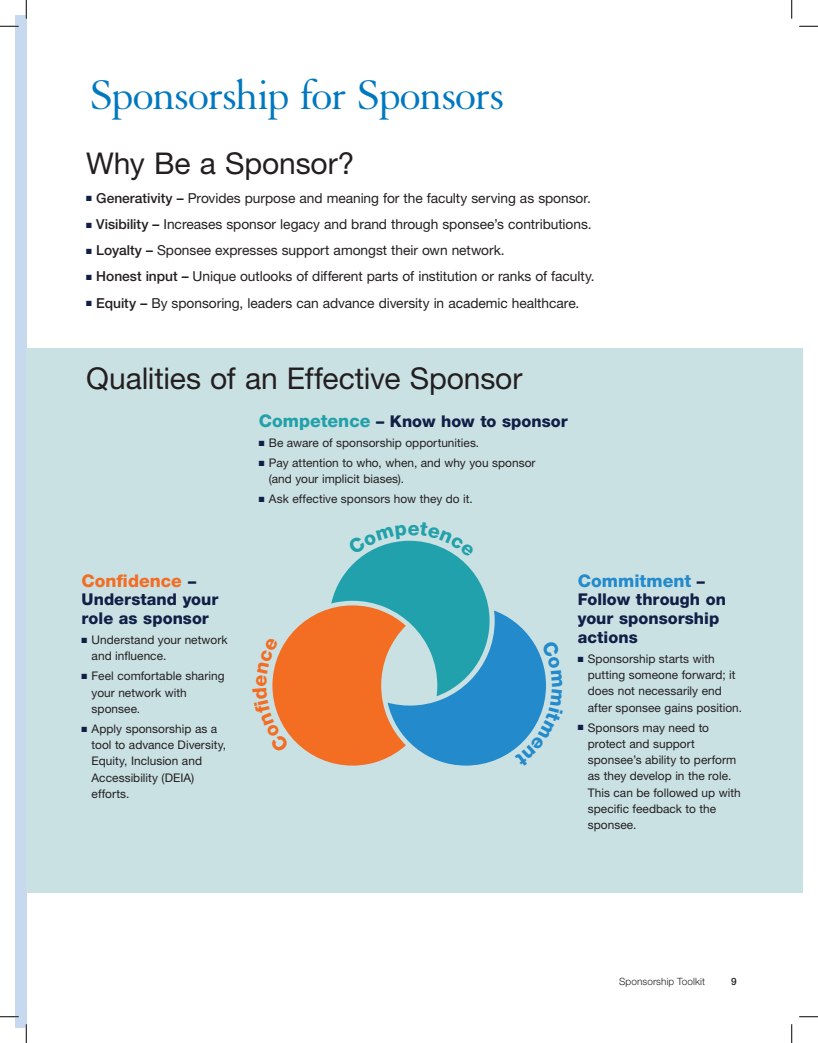
<style>
.page{position:relative;width:818px;height:1043px;background:#fff}
.page>*{position:absolute;margin:0;border:0;box-sizing:border-box;transform-origin:0 0}
.Hed-Section{font:45px "Granjon LT Std";letter-spacing:-.035em;color:#0078c0}
.Hed-B{font:30px "Helvetica Neue LT Std";letter-spacing:-.005em;color:#231f20}
.Subhed_A{font:800 17.5px "Helvetica Neue LT Std";color:#f36d23}
.Subhed_A-2{font:800 17.5px "Helvetica Neue LT Std";color:#238acb}
.Subhed_A-3{font:800 16.25px/18.8px "Helvetica Neue LT Std";color:#101f46}
.t1{font:13.75px "Helvetica Neue LT Std";letter-spacing:-.005em;color:#231f20}
.t2{font:11.88px/16.2px "Helvetica Neue LT Std";color:#231f20}
.t3{font:300 10px "Helvetica Neue LT Std";letter-spacing:.01em;color:#231f20}
.t4{font:500 10px "Helvetica Neue LT Std";color:#231f20}
.s1{color:#101f46}
.s2{font-weight:500}
.s3{font-size:16.25px;color:#101f46}
.s4{font-size:17.5px;color:#22a1a9}
</style>
<div class="page">
<div style="left:15px;top:15px;width:11px;height:1013px;background:#c7d9ef"></div>
<div style="left:26px;top:349px;width:776px;height:543px;background:#cae1e4"></div>
<svg style="left:0;top:25px;width:19px;height:2px"></svg>
<svg style="left:799px;top:25px;width:19px;height:2px"></svg>
<svg style="left:0;top:1016px;width:19px;height:1px"></svg>
<svg style="left:799px;top:1016px;width:19px;height:1px"></svg>
<svg style="left:25px;top:0;width:2px;height:19px"></svg>
<svg style="left:25px;top:1024px;width:2px;height:18px"></svg>
<svg style="left:791px;top:0;width:1px;height:19px"></svg>
<svg style="left:791px;top:1024px;width:1px;height:18px"></svg>
<svg style="left:272px;top:540px;width:274px;height:226px"></svg>
<p class="Hed-Section" style="left:90px;top:71px;width:416px">Sponsorship for Sponsors</p>
<p class="Hed-B" style="left:86px;top:145px;width:270px">Why Be a Sponsor?</p>
<p class="t1" style="left:86px;top:189px;width:506px"><span class="s1">■</span> <span class="s2">Generativity –</span> Provides purpose and meaning for the faculty serving as sponsor.</p>
<p class="t1" style="left:86px;top:216px;width:507px"><span class="s1">■</span> <span class="s2">Visibility –</span> Increases sponsor legacy and brand through sponsee’s contributions.</p>
<p class="t1" style="left:86px;top:242px;width:420px"><span class="s1">■</span> <span class="s2">Loyalty –</span> Sponsee expresses support amongst their own network.</p>
<p class="t1" style="left:86px;top:268px;width:510px"><span class="s1">■</span> <span class="s2">Honest input –</span> Unique outlooks of different parts of institution or ranks of faculty.</p>
<p class="t1" style="left:86px;top:294px;width:494px"><span class="s1">■</span> <span class="s2">Equity –</span> By sponsoring, leaders can advance diversity in academic healthcare.</p>
<p class="Hed-B" style="left:86px;top:360px;width:437px">Qualities of an Effective Sponsor</p>
<p class="Subhed_A" style="left:82px;top:570px;width:116px">Confidence <span class="s3">–</span></p>
<p class="Subhed_A-3" style="left:82px;top:590px;width:138px">Understand your role as sponsor</p>
<p class="t2" style="left:92px;top:631px;width:137px;text-indent:-10px"><span class="s1">■</span> Understand your network and influence.</p>
<p class="t2" style="left:92px;top:667px;width:134px;text-indent:-10px"><span class="s1">■</span> Feel comfortable sharing your network with sponsee.</p>
<p class="t2" style="left:92px;top:720px;width:136px;text-indent:-10px"><span class="s1">■</span> Apply sponsorship as a tool to advance Diversity,<br>Equity, Inclusion and<br>Accessibility (DEIA) efforts.</p>
<p class="Subhed_A-3" style="left:259px;top:412px;width:310px"><span class="s4">Competence</span> – Know how to sponsor</p>
<p class="t2" style="left:259px;top:434px;width:222px"><span class="s1">■</span> Be aware of sponsorship opportunities.</p>
<p class="t2" style="left:269px;top:454px;width:268px;text-indent:-10px"><span class="s1">■</span> Pay attention to who, when, and why you sponsor (and your implicit biases).</p>
<p class="t2" style="left:259px;top:491px;width:215px"><span class="s1">■</span> Ask effective sponsors how they do it.</p>
<p class="Subhed_A-2" style="left:578px;top:570px;width:129px">Commitment <span class="s3">–</span></p>
<p class="Subhed_A-3" style="left:578px;top:590px;width:150px">Follow through on your sponsorship actions</p>
<p class="t2" style="left:588px;top:650px;width:156px;text-indent:-10px"><span class="s1">■</span> Sponsorship starts with putting someone forward; it does not necessarily end after sponsee gains position.</p>
<p class="t2" style="left:588px;top:719px;width:154px;text-indent:-10px"><span class="s1">■</span> Sponsors may need to protect and support sponsee’s ability to perform as they develop in the role.<br>This can be followed up with specific feedback to the sponsee.</p>
<p class="t3" style="left:619px;top:975px;width:88px">Sponsorship Toolkit</p>
<p class="t4" style="left:731px;top:975px;width:7px">9</p>
</div>
